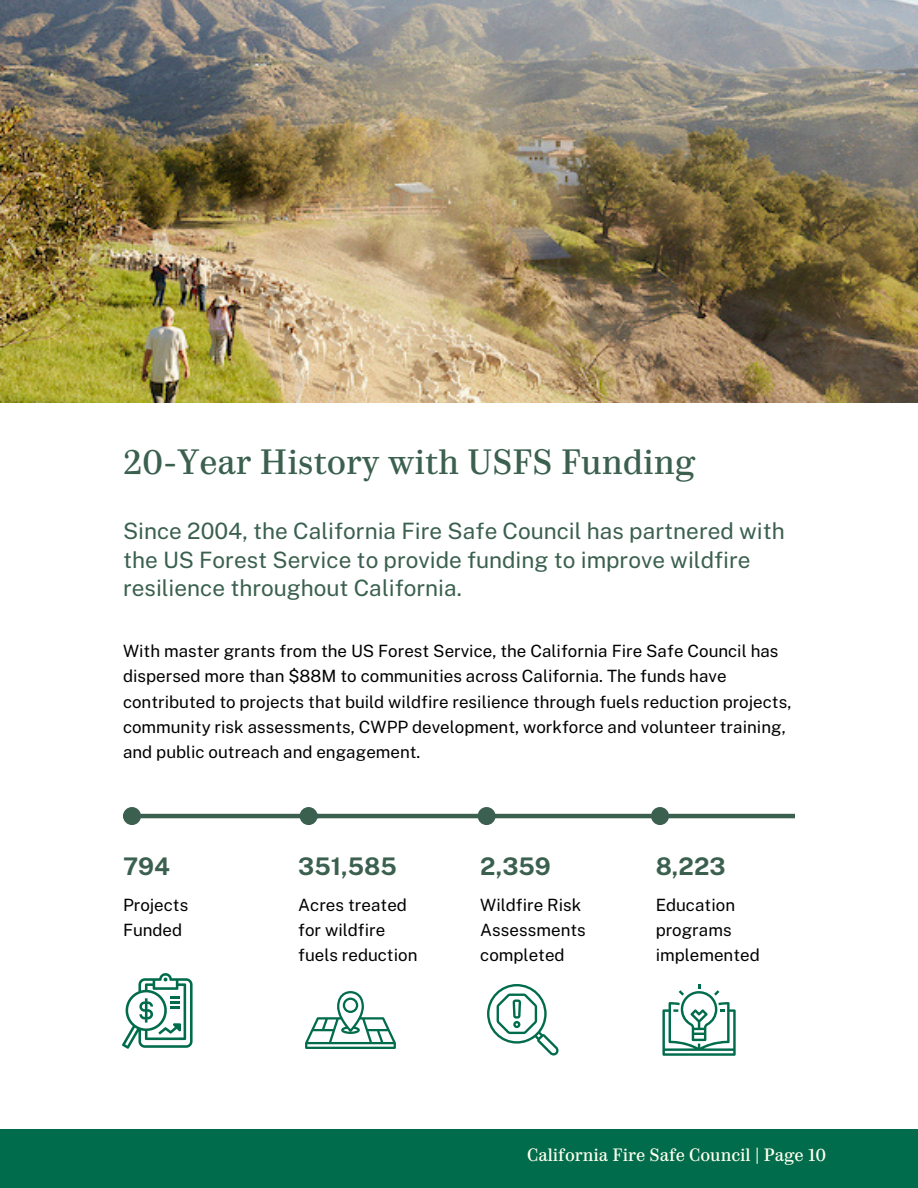
<style>
.page{position:relative;width:918px;height:1188px;background:#fff}
.page>*{position:absolute;margin:0;border:0;box-sizing:border-box;transform-origin:0 0}
.t1{font:33.3px "Parmigiano Piccolo HL";color:#3b604f}
.t2{font:700 24.3px "Public Sans";color:#3b604f}
.t3{font:22.5px/28.5px "Public Sans";color:#3b604f}
.t4{font:16.95px/25.3px "Public Sans";color:#000001}
.t5{font:16.95px "Parmigiano Piccolo HL";color:#ffffef}
</style>
<div class="page">
<img style="left:0;top:0;width:918px;height:403px">
<hr style="left:140px;top:814px;width:179px;height:4px;background:#3b604f">
<div style="left:125px;top:809px;width:14px;height:14px;background:#3b604f;border-radius:50%"></div>
<div style="left:123px;top:807px;width:18px;height:18px;border:4px solid #3b604f;border-radius:50%"></div>
<hr style="left:316px;top:814px;width:162px;height:4px;background:#3b604f">
<div style="left:302px;top:809px;width:13px;height:14px;background:#3b604f;border-radius:50%"></div>
<div style="left:300px;top:807px;width:18px;height:18px;border:4px solid #3b604f;border-radius:50%"></div>
<hr style="left:494px;top:814px;width:162px;height:4px;background:#3b604f">
<div style="left:480px;top:809px;width:13px;height:14px;background:#3b604f;border-radius:50%"></div>
<div style="left:478px;top:807px;width:18px;height:18px;border:4px solid #3b604f;border-radius:50%"></div>
<hr style="left:668px;top:814px;width:127px;height:4px;background:#3b604f">
<div style="left:653px;top:809px;width:14px;height:14px;background:#3b604f;border-radius:50%"></div>
<div style="left:651px;top:807px;width:18px;height:18px;border:4px solid #3b604f;border-radius:50%"></div>
<div style="left:0;top:1129px;width:918px;height:59px;background:#006c4b"></div>
<svg style="left:122px;top:973px;width:71px;height:75px"></svg>
<svg style="left:305px;top:991px;width:91px;height:58px"></svg>
<svg style="left:487px;top:984px;width:72px;height:72px"></svg>
<svg style="left:662px;top:984px;width:74px;height:72px"></svg>
<h3 class="t1" style="left:123px;top:441px;width:574px">20-Year History with USFS Funding</h3>
<p class="t3" style="left:123px;top:517px;width:663px">Since 2004, the California Fire Safe Council has partnered with the US Forest Service to provide funding to improve wildfire resilience throughout California.</p>
<h1 class="t4" style="left:123px;top:638px;width:670px">With master grants from the US Forest Service, the California Fire Safe Council has dispersed more than $88M to communities across California. The funds have contributed to projects that build wildfire resilience through fuels reduction projects, community risk assessments, CWPP development, workforce and volunteer training, and public outreach and engagement.</h1>
<p class="t2" style="left:123px;top:852px;width:49px">794</p>
<h2 class="t4" style="left:123px;top:892px;width:67px">Projects</h2>
<p class="t4" style="left:123px;top:917px;width:61px">Funded</p>
<h2 class="t2" style="left:298px;top:852px;width:100px">351,585</h2>
<p class="t4" style="left:298px;top:892px;width:121px">Acres treated for wildfire fuels reduction</p>
<h2 class="t2" style="left:480px;top:852px;width:72px">2,359</h2>
<p class="t4" style="left:480px;top:892px;width:107px">Wildfire Risk<br>Assessments completed</p>
<p class="t2" style="left:656px;top:852px;width:71px">8,223</p>
<p class="t4" style="left:656px;top:892px;width:106px">Education programs implemented</p>
<p class="t5" style="left:527px;top:1144px;width:300px">California Fire Safe Council | Page 10</p>
</div>
